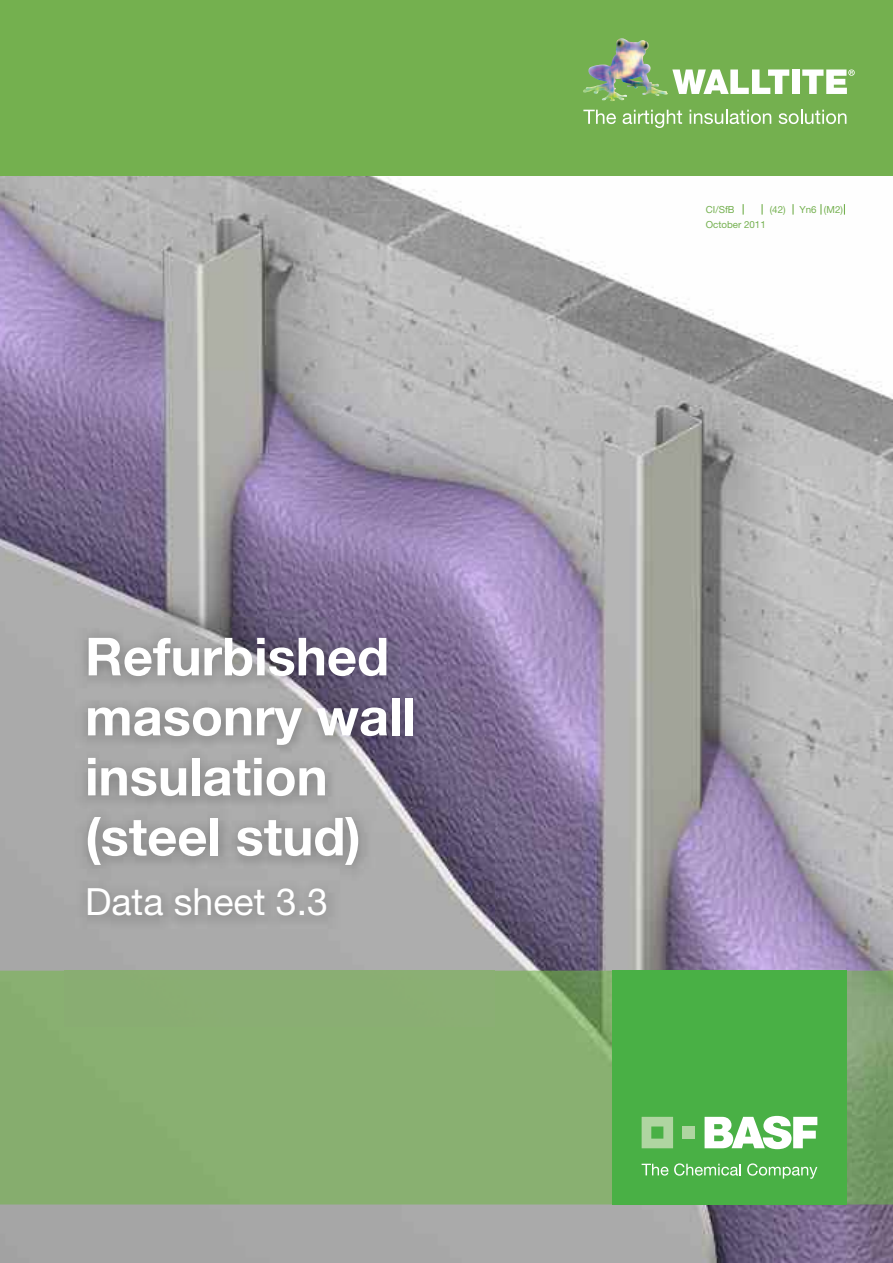
<style>
.page{position:relative;width:893px;height:1263px;background:#fff}
.page>*{position:absolute;margin:0;border:0;box-sizing:border-box;transform-origin:0 0}
.t1{font:700 52.5px/60px "Helvetica Neue";color:#fff}
.t2{font:37.5px "Helvetica Neue";color:#fff}
.t3{font:9.75px "Helvetica Neue";color:#74b04f}
</style>
<div class="page">
<img style="left:0;top:175px;width:893px;height:1088px">
<img style="left:0;top:971px;width:893px;height:233px">
<div style="left:612px;top:971px;width:234px;height:233px;background:#49b045"></div>
<svg style="left:642px;top:1164px;width:26px;height:11px"></svg>
<svg style="left:674px;top:1163px;width:67px;height:13px"></svg>
<svg style="left:747px;top:1163px;width:70px;height:16px"></svg>
<svg style="left:705px;top:1116px;width:112px;height:33px"></svg>
<svg style="left:642px;top:1117px;width:31px;height:31px"></svg>
<div style="left:683px;top:1126px;width:12px;height:12px;background:#afd5a1"></div>
<div style="left:0;top:0;width:893px;height:175px;background:#74b04f"></div>
<svg style="left:672px;top:69px;width:117px;height:25px"></svg>
<div style="left:792px;top:69px;width:8px;height:25px;background:#fff"></div>
<svg style="left:802px;top:69px;width:53px;height:25px"></svg>
<img style="left:608px;top:76px;width:33px;height:14px">
<svg style="left:583px;top:110px;width:33px;height:14px"></svg>
<svg style="left:623px;top:110px;width:59px;height:18px"></svg>
<svg style="left:690px;top:110px;width:81px;height:14px"></svg>
<svg style="left:779px;top:110px;width:67px;height:14px"></svg>
<img style="left:64px;top:617px;width:431px;height:409px">
<svg style="left:792px;top:204px;width:2px;height:11px"></svg>
<svg style="left:761px;top:204px;width:2px;height:11px"></svg>
<p class="t1" style="left:85px;top:631px;width:333px">Refurbished masonry wall insulation (steel stud)</p>
<p class="t2" style="left:85px;top:889px;width:244px">Data sheet 3.3</p>
<p class="t3" style="left:706px;top:206px;width:30px">CI/SfB</p>
<p class="t3" style="left:770px;top:206px;width:75px">(42) Yn6 (M2)</p>
<p class="t3" style="left:706px;top:221px;width:61px">October 2011</p>
</div>
